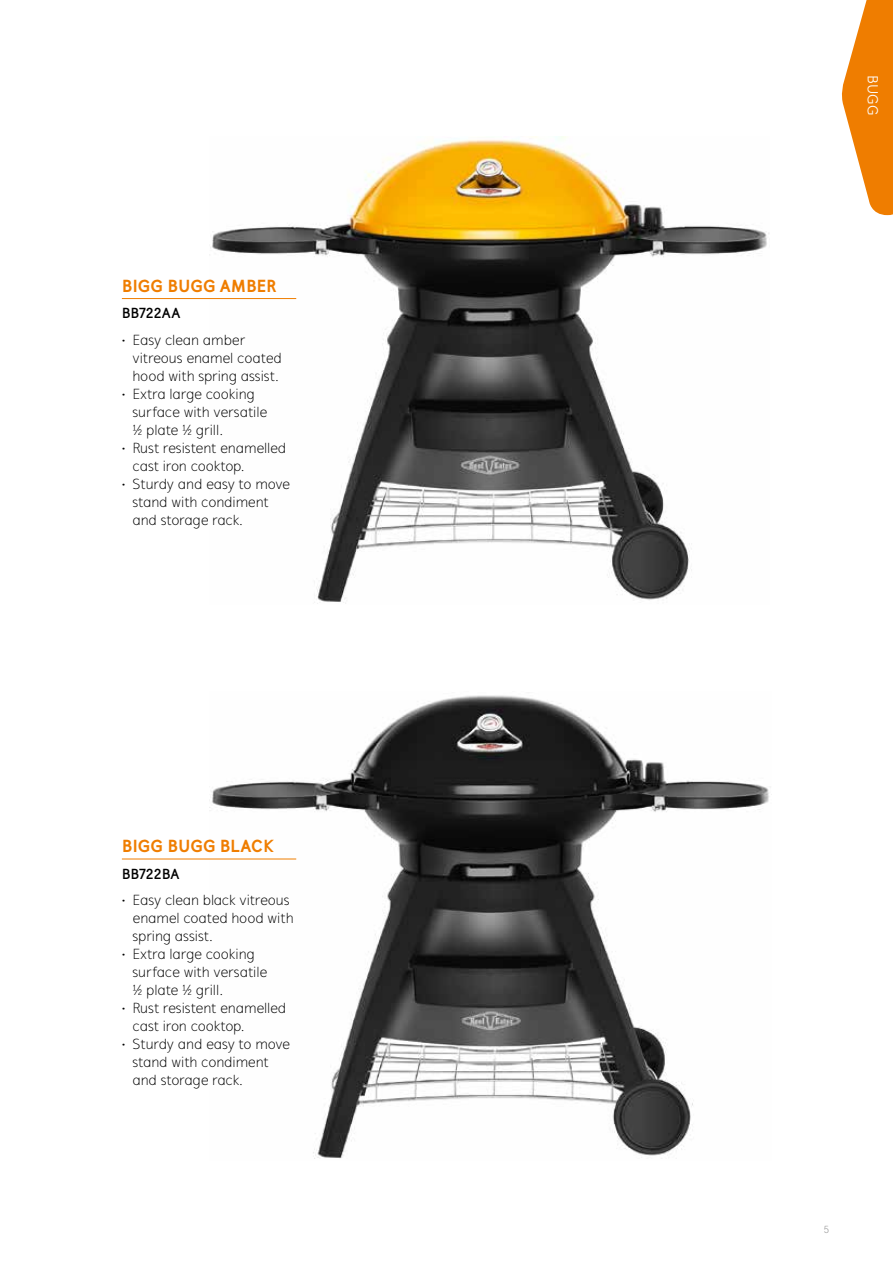
<style>
.page{position:relative;width:893px;height:1263px;background:#fff}
.page>*{position:absolute;margin:0;border:0;box-sizing:border-box;transform-origin:0 0}
.t1{font:800 18px "Mucho Sans";color:#ef7d00}
.t2{font:300 15px/18px "Mucho Sans";letter-spacing:-.01em;color:#000}
.t3{font:700 15px "Mucho Sans";letter-spacing:-.01em;color:#000}
.t4{font:15px "Mucho Sans";color:#fff}
.t5{font:300 10.5px "Mucho Sans";color:#878787}
</style>
<div class="page">
<svg style="left:842px;top:0;width:51px;height:215px"></svg>
<img style="left:210px;top:137px;width:560px;height:467px">
<hr style="left:122px;top:298px;width:174px;height:1px;background:#ef7d00">
<img style="left:210px;top:695px;width:559px;height:464px">
<hr style="left:122px;top:859px;width:174px;height:1px;background:#ef7d00">
<p class="t1" style="left:122px;top:275px;width:156px">BIGG BUGG AMBER</p>
<p class="t3" style="left:122px;top:304px;width:60px">BB722AA</p>
<p class="t2" style="left:133px;top:331px;width:151px;text-indent:-11px">• Easy clean amber vitreous enamel coated hood with spring assist.</p>
<p class="t2" style="left:133px;top:385px;width:136px;text-indent:-11px">• Extra large cooking surface with versatile ½ plate ½ grill.</p>
<p class="t2" style="left:133px;top:439px;width:155px;text-indent:-11px">• Rust resistent enamelled cast iron cooktop.</p>
<p class="t2" style="left:133px;top:475px;width:159px;text-indent:-11px">• Sturdy and easy to move stand with condiment and storage rack.</p>
<p class="t1" style="left:122px;top:836px;width:154px">BIGG BUGG BLACK</p>
<p class="t3" style="left:122px;top:865px;width:59px">BB722BA</p>
<p class="t2" style="left:133px;top:891px;width:163px;text-indent:-11px">• Easy clean black vitreous enamel coated hood with spring assist.</p>
<p class="t2" style="left:133px;top:945px;width:136px;text-indent:-11px">• Extra large cooking surface with versatile ½ plate ½ grill.</p>
<p class="t2" style="left:133px;top:999px;width:155px;text-indent:-11px">• Rust resistent enamelled cast iron cooktop.</p>
<p class="t2" style="left:133px;top:1035px;width:159px;text-indent:-11px">• Sturdy and easy to move stand with condiment and storage rack.</p>
<p class="t4" style="left:882px;top:75px;width:41px;rotate:90deg">BUGG</p>
<p class="t5" style="left:824px;top:1224px;width:7px">5</p>
</div>
